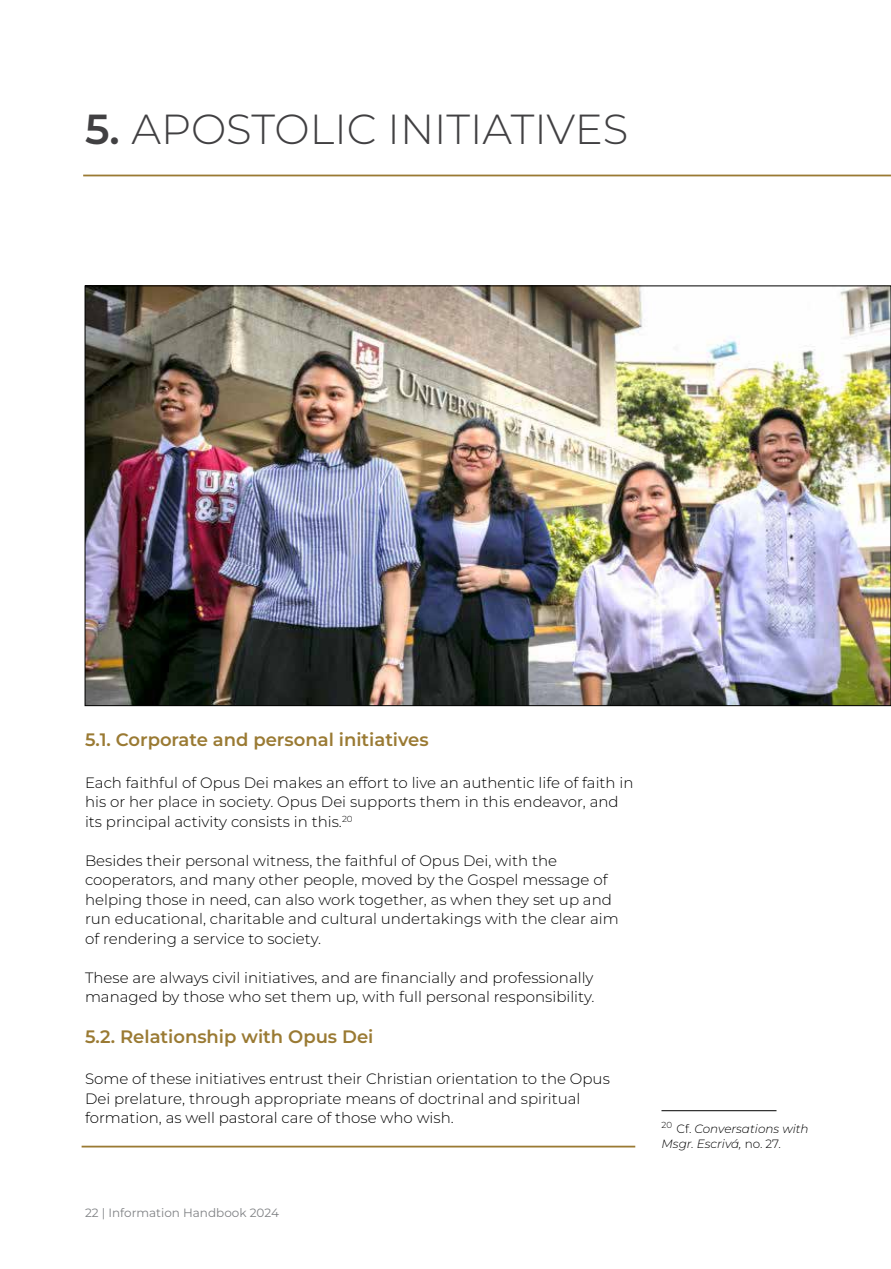
<style>
.page{position:relative;width:891px;height:1269px;background:#fff}
.page>*{position:absolute;margin:0;border:0;box-sizing:border-box;transform-origin:0 0}
.t1{font:300 42px "Montserrat";color:#414042}
.t2{font:600 18px "Montserrat";color:#9a7a33}
.t3{font:300 15px/19.5px "Montserrat";color:#000}
.t4{font:italic 300 12px/15px "Montserrat";color:#000}
.t5{font:12px "Montserrat";color:#808285}
.s1{font-weight:600}
.s2{font-style:normal}
</style>
<div class="page">
<img style="left:87px;top:288px;width:802px;height:416px">
<hr style="left:83px;top:175px;width:808px;height:1px;background:#9a7a33">
<hr style="left:82px;top:1146px;width:553px;height:2px;background:#9a7a33">
<hr style="left:662px;top:1110px;width:115px;height:1px;background:#000">
<h1 class="t1" style="left:85px;top:101px;width:545px"><span class="s1">5.</span> APOSTOLIC INITIATIVES</h1>
<p class="t2" style="left:85px;top:728px;width:345px">5.1. Corporate and personal initiatives</p>
<p class="t3" style="left:85px;top:772px;width:550px">Each faithful of Opus Dei makes an effort to live an authentic life of faith in his or her place in society. Opus Dei supports them in this endeavor, and its principal activity consists in this.<sup>20</sup></p>
<p class="t3" style="left:85px;top:850px;width:535px">Besides their personal witness, the faithful of Opus Dei, with the cooperators, and many other people, moved by the Gospel message of helping those in need, can also work together, as when they set up and run educational, charitable and cultural undertakings with the clear aim of rendering a service to society.</p>
<p class="t3" style="left:85px;top:967px;width:511px">These are always civil initiatives, and are financially and professionally managed by those who set them up, with full personal responsibility.</p>
<p class="t2" style="left:85px;top:1025px;width:290px">5.2. Relationship with Opus Dei</p>
<p class="t3" style="left:85px;top:1069px;width:526px">Some of these initiatives entrust their Christian orientation to the Opus<br>Dei prelature, through appropriate means of doctrinal and spiritual formation, as well pastoral care of those who wish.</p>
<p class="t5" style="left:85px;top:1205px;width:195px">22 | Information Handbook 2024</p>
<p class="t4" style="left:662px;top:1120px;width:149px"><sup>20</sup> <span class="s2">Cf.</span> Conversations with<br>Msgr. Escrivá, <span class="s2">no. 27.</span></p>
</div>
